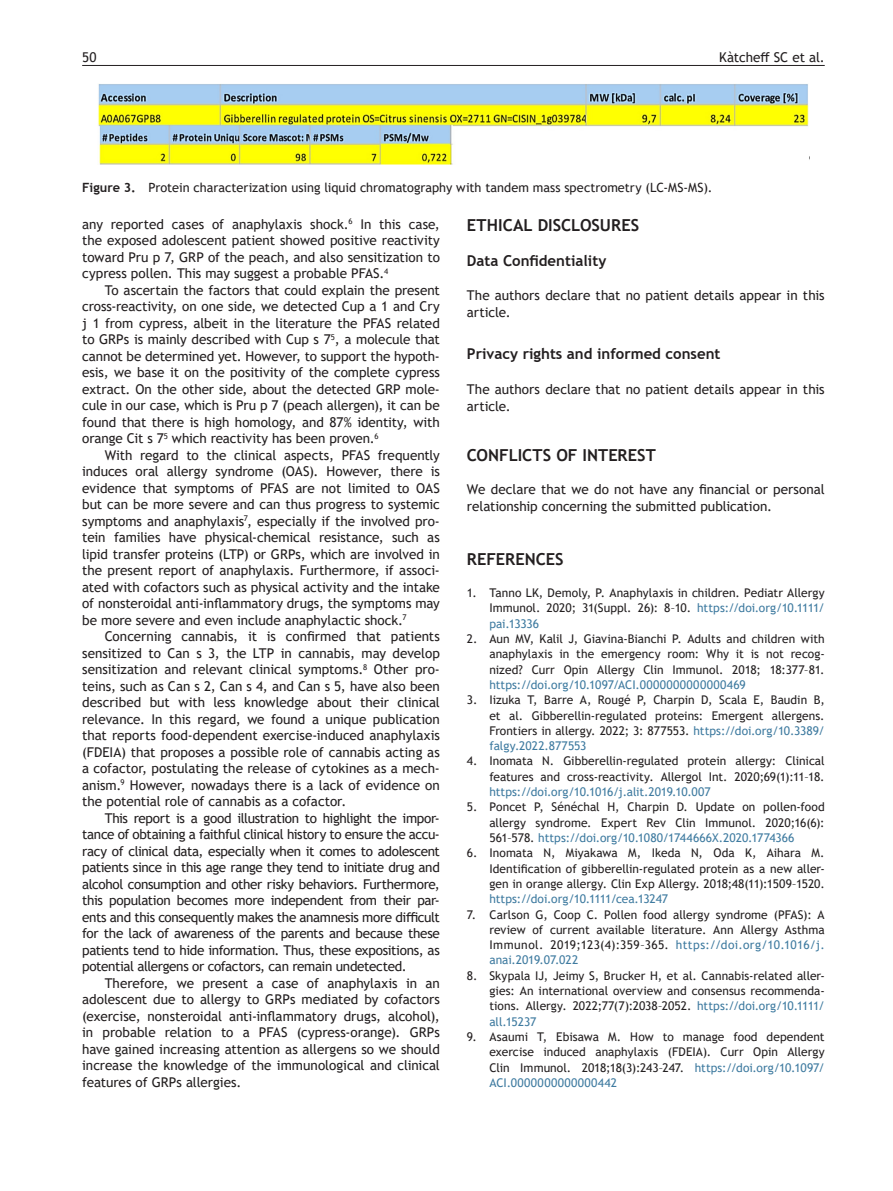
<style>
.page{position:relative;width:893px;height:1191px;background:#fff}
.page>*{position:absolute;margin:0;border:0;box-sizing:border-box;transform-origin:0 0}
.heading1{font:700 16.5px "Trebuchet MS";color:#231f20}
.bib-title{font:700 16.5px "Trebuchet MS";letter-spacing:-.005em;color:#231f20}
.heading2{font:700 15px "Trebuchet MS";color:#231f20}
.heading2_stack{font:700 15px "Trebuchet MS";color:#231f20}
.para{font:13.5px/16.5px "Trebuchet MS";letter-spacing:-.01em;color:#231f20;text-align:justify}
.para_last{font:13.5px/16.5px "Trebuchet MS";letter-spacing:-.005em;color:#231f20;text-align:justify}
.para_first_last{font:13.5px/16.8px "Trebuchet MS";letter-spacing:-.005em;color:#231f20}
.para_first{font:13.5px/16.5px "Trebuchet MS";letter-spacing:-.005em;color:#231f20;text-align:justify}
.float_figure_figure{font:12.75px "Trebuchet MS";color:#231f20}
.bib-other{font:12px/15.3px "Trebuchet MS";color:#231f20;text-align:justify}
.s1{font-weight:700}
.s2{color:#3f7ba0}
</style>
<div class="page">
<hr style="left:82px;top:65px;width:743px;height:1px;background:#231f20">
<img style="left:98px;top:84px;width:711px;height:81px">
<p class="para" style="left:82px;top:48px;width:16px">50</p>
<p class="para" style="left:719px;top:48px;width:107px">Kàtcheff SC et al.</p>
<p class="float_figure_figure" style="left:82px;top:179px;width:632px"><span class="s1">Figure 3.</span> Protein characterization using liquid chromatography with tandem mass spectrometry (LC-MS-MS).</p>
<p class="para_first" style="left:82px;top:215px;width:359px">any reported cases of anaphylaxis shock.<sup>6</sup> In this case, the exposed adolescent patient showed positive reactivity toward Pru p 7, GRP of the peach, and also sensitization to cypress pollen. This may suggest a probable PFAS.<sup>4</sup></p>
<p class="para" style="left:82px;top:281px;width:359px;text-indent:23px">To ascertain the factors that could explain the present cross-reactivity, on one side, we detected Cup a 1 and Cry j 1 from cypress, albeit in the literature the PFAS related to GRPs is mainly described with Cup s 7<sup>5</sup>, a molecule that cannot be determined yet. However, to support the hypoth&shy;esis, we base it on the positivity of the complete cypress extract. On the other side, about the detected GRP mole&shy;cule in our case, which is Pru p 7 (peach allergen), it can be found that there is high homology, and 87% identity, with orange Cit s 7<sup>5</sup> which reactivity has been proven.<sup>6</sup></p>
<p class="para" style="left:82px;top:446px;width:359px;text-indent:23px">With regard to the clinical aspects, PFAS frequently induces oral allergy syndrome (OAS). However, there is evidence that symptoms of PFAS are not limited to OAS but can be more severe and can thus progress to systemic symptoms and anaphylaxis<sup>7</sup>, especially if the involved pro&shy;tein families have physical-chemical resistance, such as lipid transfer proteins (LTP) or GRPs, which are involved in the present report of anaphylaxis. Furthermore, if associ&shy;ated with cofactors such as physical activity and the intake of nonsteroidal anti-inflammatory drugs, the symptoms may be more severe and even include anaphylactic shock.<sup>7</sup></p>
<p class="para" style="left:82px;top:628px;width:359px;text-indent:23px">Concerning cannabis, it is confirmed that patients sensitized to Can s 3, the LTP in cannabis, may develop sensitization and relevant clinical symptoms.<sup>8</sup> Other pro&shy;teins, such as Can s 2, Can s 4, and Can s 5, have also been described but with less knowledge about their clinical relevance. In this regard, we found a unique publication that reports food-dependent exercise-induced anaphylaxis (FDEIA) that proposes a possible role of cannabis acting as a cofactor, postulating the release of cytokines as a mech&shy;anism.<sup>9</sup> However, nowadays there is a lack of evidence on the potential role of cannabis as a cofactor.</p>
<p class="para" style="left:82px;top:809px;width:359px;text-indent:23px">This report is a good illustration to highlight the impor&shy;tance of obtaining a faithful clinical history to ensure the accu&shy;racy of clinical data, especially when it comes to adolescent patients since in this age range they tend to initiate drug and alcohol consumption and other risky behaviors. Furthermore, this population becomes more independent from their par&shy;ents and this consequently makes the anamnesis more difficult for the lack of awareness of the parents and because these patients tend to hide information. Thus, these expositions, as potential allergens or cofactors, can remain undetected.</p>
<p class="para_last" style="left:82px;top:974px;width:359px;text-indent:23px">Therefore, we present a case of anaphylaxis in an adolescent due to allergy to GRPs mediated by cofactors (exercise, nonsteroidal anti-inflammatory drugs, alcohol), in probable relation to a PFAS (cypress-orange). GRPs have gained increasing attention as allergens so we should increase the knowledge of the immunological and clinical features of GRPs allergies.</p>
<p class="heading1" style="left:467px;top:214px;width:174px">ETHICAL DISCLOSURES</p>
<p class="heading2_stack" style="left:467px;top:251px;width:141px">Data Confidentiality</p>
<p class="para_first_last" style="left:467px;top:287px;width:359px">The authors declare that no patient details appear in this article.</p>
<p class="heading2" style="left:467px;top:345px;width:255px">Privacy rights and informed consent</p>
<p class="para_first_last" style="left:467px;top:381px;width:359px">The authors declare that no patient details appear in this article.</p>
<p class="heading1" style="left:467px;top:445px;width:190px">CONFLICTS OF INTEREST</p>
<p class="para_first_last" style="left:467px;top:481px;width:359px">We declare that we do not have any financial or personal relationship concerning the submitted publication.</p>
<p class="bib-title" style="left:467px;top:549px;width:98px">REFERENCES</p>
<p class="bib-other" style="left:489px;top:585px;width:337px;text-indent:-22px">1. Tanno LK, Demoly, P. Anaphylaxis in children. Pediatr Allergy Immunol. 2020; 31(Suppl. 26): 8–10. <span class="s2">https://doi.org/10.1111/ pai.13336</span></p>
<p class="bib-other" style="left:489px;top:631px;width:337px;text-indent:-22px">2. Aun MV, Kalil J, Giavina-Bianchi P. Adults and children with anaphylaxis in the emergency room: Why it is not recog&shy;nized? Curr Opin Allergy Clin Immunol. 2018; 18:377–81. <span class="s2">https://doi.org/10.1097/ACI.0000000000000469</span></p>
<p class="bib-other" style="left:489px;top:692px;width:337px;text-indent:-22px">3. Iizuka T, Barre A, Rougé P, Charpin D, Scala E, Baudin B, et al. Gibberellin-regulated proteins: Emergent allergens.<br>Frontiers in allergy. 2022; 3: 877553. <span class="s2">https://doi.org/10.3389/ falgy.2022.877553</span></p>
<p class="bib-other" style="left:489px;top:753px;width:337px;text-indent:-22px">4. Inomata N. Gibberellin-regulated protein allergy: Clinical features and cross-reactivity. Allergol Int. 2020;69(1):11–18. <span class="s2">https://doi.org/10.1016/j.alit.2019.10.007</span></p>
<p class="bib-other" style="left:489px;top:799px;width:337px;text-indent:-22px">5. Poncet P, Sénéchal H, Charpin D. Update on pollen-food allergy syndrome. Expert Rev Clin Immunol. 2020;16(6):<br>561–578. <span class="s2">https://doi.org/10.1080/1744666X.2020.1774366</span></p>
<p class="bib-other" style="left:489px;top:845px;width:337px;text-indent:-22px">6. Inomata N, Miyakawa M, Ikeda N, Oda K, Aihara M.<br>Identification of gibberellin-regulated protein as a new aller&shy;gen in orange allergy. Clin Exp Allergy. 2018;48(11):1509–1520. <span class="s2">https://doi.org/10.1111/cea.13247</span></p>
<p class="bib-other" style="left:489px;top:906px;width:337px;text-indent:-22px">7. Carlson G, Coop C. Pollen food allergy syndrome (PFAS): A review of current available literature. Ann Allergy Asthma Immunol. 2019;123(4):359–365. <span class="s2">https://doi.org/10.1016/j. anai.2019.07.022</span></p>
<p class="bib-other" style="left:489px;top:967px;width:337px;text-indent:-22px">8. Skypala IJ, Jeimy S, Brucker H, et al. Cannabis-related aller&shy;gies: An international overview and consensus recommenda&shy;tions. Allergy. 2022;77(7):2038–2052. <span class="s2">https://doi.org/10.1111/ all.15237</span></p>
<p class="bib-other" style="left:489px;top:1029px;width:337px;text-indent:-22px">9. Asaumi T, Ebisawa M. How to manage food dependent exercise induced anaphylaxis (FDEIA). Curr Opin Allergy Clin Immunol. 2018;18(3):243–247. <span class="s2">https://doi.org/10.1097/ ACI.0000000000000442</span></p>
</div>
